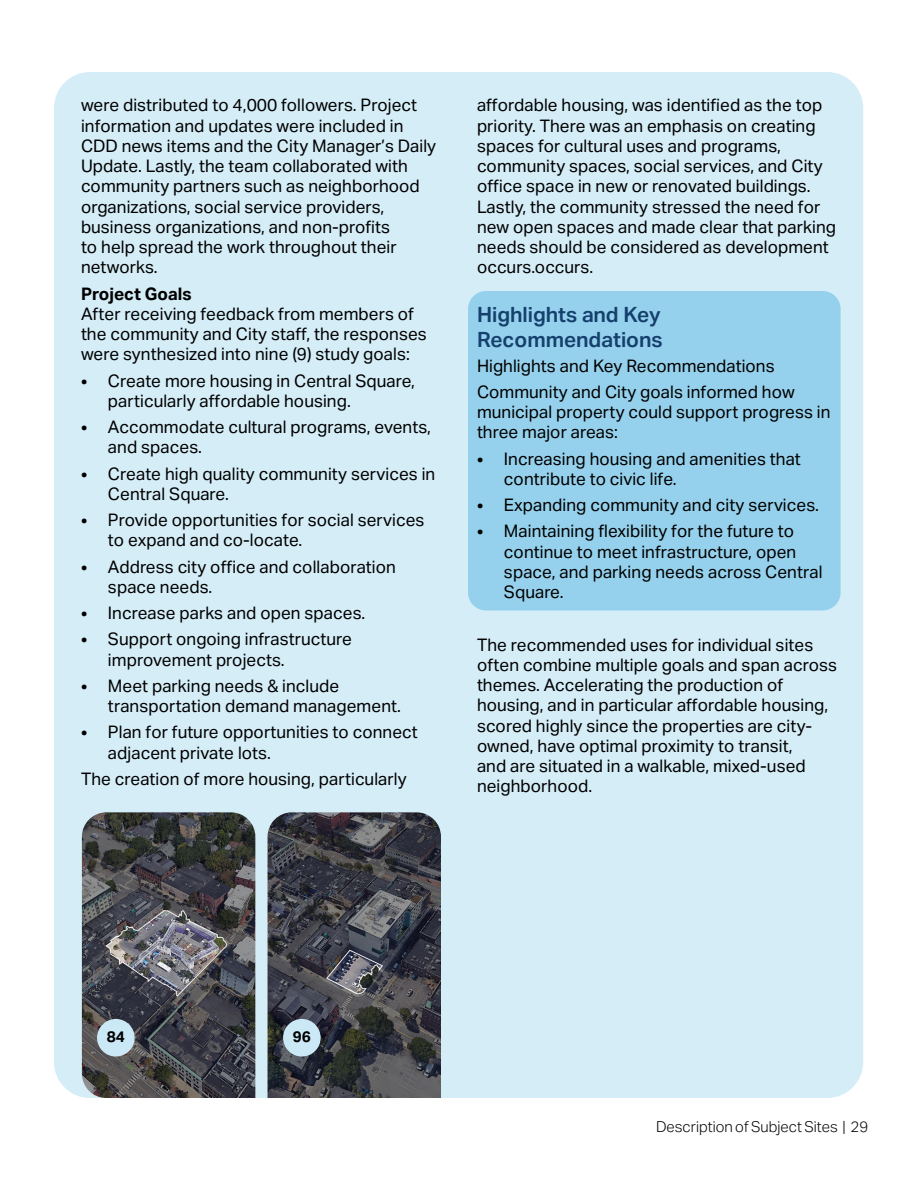
<style>
.page{position:relative;width:918px;height:1188px;background:#fff}
.page>*{position:absolute;margin:0;border:0;box-sizing:border-box;transform-origin:0 0}
.t1{font:600 21px/24.8px "Aktiv Grotesk";color:#15406d}
.t2{font:17.25px/20.2px "Aktiv Grotesk";color:#000}
.t3{font:700 17.25px "Aktiv Grotesk";color:#000}
.t4{font:700 15.3px "Aktiv Grotesk";color:#000}
.t5{font:300 15px "Aktiv Grotesk";color:#000}
</style>
<div class="page">
<div style="left:54px;top:72px;width:809px;height:1026px;background:#d5edf7;border-radius:36px"></div>
<div style="left:468px;top:291px;width:373px;height:319px;background:#95d1ec;border-radius:18px"></div>
<img style="left:82px;top:812px;width:173px;height:286px">
<img style="left:268px;top:812px;width:173px;height:286px">
<div style="left:97px;top:1019px;width:38px;height:38px;background:#cae8f6;border-radius:50%"></div>
<div style="left:283px;top:1019px;width:38px;height:38px;background:#cae8f6;border-radius:50%"></div>
<p class="t2" style="left:81px;top:95px;width:357px">were distributed to 4,000 followers. Project information and updates were included in CDD news items and the City Manager’s Daily Update. Lastly, the team collaborated with community partners such as neighborhood organizations, social service providers, business organizations, and non-profits<br>to help spread the work throughout their networks.</p>
<p class="t3" style="left:81px;top:284px;width:112px">Project Goals</p>
<p class="t2" style="left:81px;top:304px;width:347px">After receiving feedback from members of the community and City staff, the responses were synthesized into nine (9) study goals:</p>
<p class="t2" style="left:108px;top:371px;width:309px;text-indent:-27px">• Create more housing in Central Square, particularly affordable housing.</p>
<p class="t2" style="left:108px;top:417px;width:325px;text-indent:-27px">• Accommodate cultural programs, events, and spaces.</p>
<p class="t2" style="left:108px;top:464px;width:329px;text-indent:-27px">• Create high quality community services in<br>Central Square.</p>
<p class="t2" style="left:108px;top:510px;width:318px;text-indent:-27px">• Provide opportunities for social services to expand and co-locate.</p>
<p class="t2" style="left:108px;top:557px;width:290px;text-indent:-27px">• Address city office and collaboration space needs.</p>
<p class="t2" style="left:81px;top:603px;width:286px">• Increase parks and open spaces.</p>
<p class="t2" style="left:108px;top:629px;width:246px;text-indent:-27px">• Support ongoing infrastructure improvement projects.</p>
<p class="t2" style="left:108px;top:676px;width:295px;text-indent:-27px">• Meet parking needs &amp; include transportation demand management.</p>
<p class="t2" style="left:108px;top:722px;width:311px;text-indent:-27px">• Plan for future opportunities to connect adjacent private lots.</p>
<p class="t2" style="left:81px;top:769px;width:327px">The creation of more housing, particularly</p>
<p class="t2" style="left:477px;top:95px;width:361px">affordable housing, was identified as the top priority. There was an emphasis on creating spaces for cultural uses and programs, community spaces, social services, and City office space in new or renovated buildings.<br>Lastly, the community stressed the need for new open spaces and made clear that parking needs should be considered as development occurs.occurs.</p>
<p class="t1" style="left:477px;top:302px;width:187px">Highlights and Key<br>Recommendations</p>
<p class="t2" style="left:477px;top:352px;width:319px;line-height:26.2px">Highlights and Key Recommendations<br>Community and City goals informed how</p>
<p class="t2" style="left:477px;top:402px;width:355px">municipal property could support progress in three major areas:</p>
<p class="t2" style="left:504px;top:449px;width:298px;text-indent:-27px">• Increasing housing and amenities that contribute to civic life.</p>
<p class="t2" style="left:477px;top:495px;width:344px">• Expanding community and city services.</p>
<p class="t2" style="left:504px;top:521px;width:320px;text-indent:-27px">• Maintaining flexibility for the future to continue to meet infrastructure, open space, and parking needs across Central<br>Square.</p>
<p class="t2" style="left:477px;top:635px;width:362px">The recommended uses for individual sites often combine multiple goals and span across themes. Accelerating the production of housing, and in particular affordable housing, scored highly since the properties are city&shy;owned, have optimal proximity to transit,<br>and are situated in a walkable, mixed-used neighborhood.</p>
<p class="t4" style="left:107px;top:1028px;width:20px">84</p>
<p class="t4" style="left:293px;top:1028px;width:20px">96</p>
<p class="t5" style="left:656px;top:1118px;width:214px">Description of Subject Sites | 29</p>
</div>
